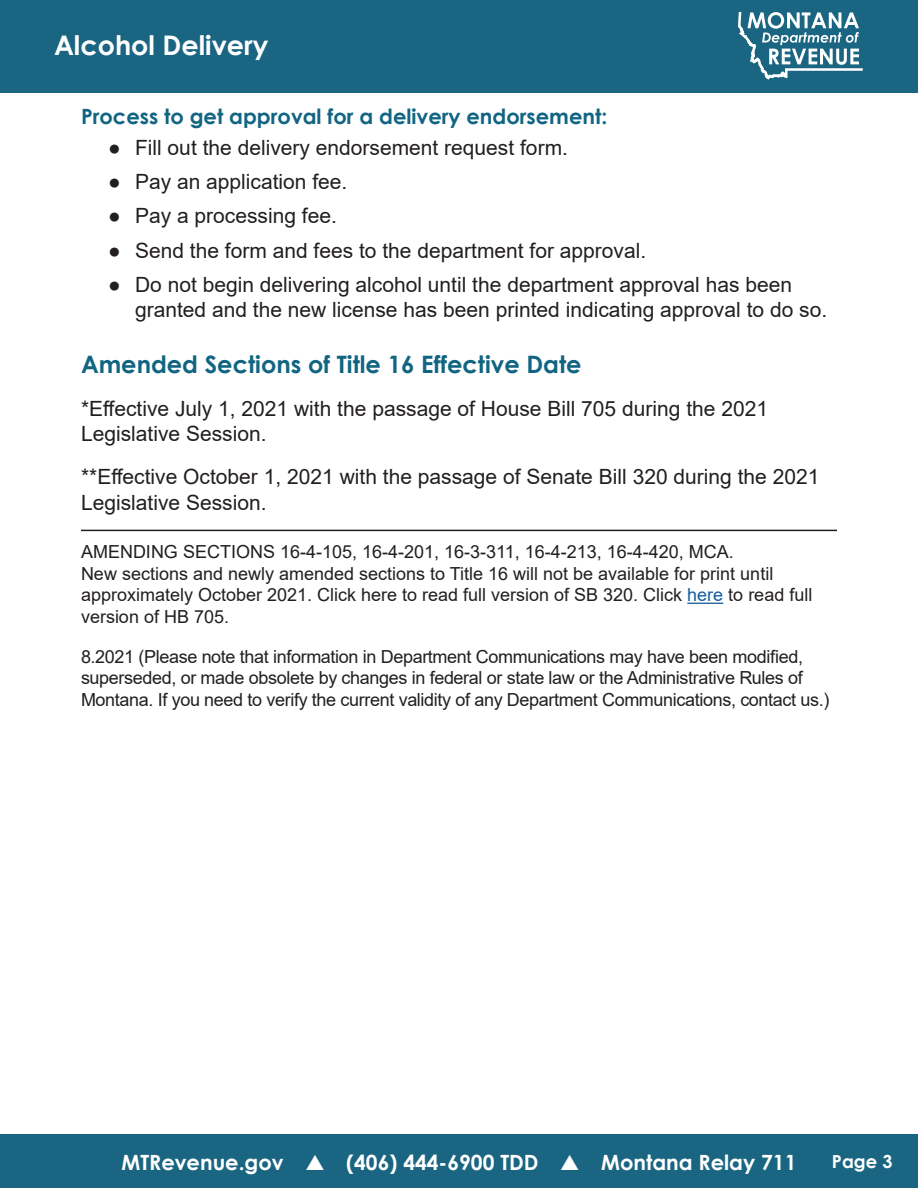
<style>
.page{position:relative;width:918px;height:1188px;background:#fff}
.page>*{position:absolute;margin:0;border:0;box-sizing:border-box;transform-origin:0 0}
.t1{font:700 27px "Century Gothic";color:#fff}
.t2{font:700 24px "Century Gothic";color:#116582}
.t3{font:21px/25.2px "Arial";color:#231f20}
.t4{font:700 21px "Century Gothic";color:#fff}
.t5{font:700 21px "Century Gothic";color:#116582}
.t6{font:18px/21.6px "Arial";letter-spacing:-.02em;color:#231f20}
.t7{font:18px/21.6px "Arial";color:#231f20}
.t8{font:700 18px "Century Gothic";color:#fff}
.s1{color:#175d9e}
</style>
<div class="page">
<div style="left:0;top:1134px;width:918px;height:54px;background:#1a6582"></div>
<div style="left:0;top:0;width:918px;height:93px;background:#1a6582"></div>
<svg style="left:738px;top:11px;width:126px;height:68px"></svg>
<hr style="left:81px;top:530px;width:756px;height:1px;background:#231f20">
<hr style="left:687px;top:603px;width:36px;height:1px;background:#175d9e">
<svg style="left:306px;top:1154px;width:18px;height:16px"></svg>
<svg style="left:561px;top:1154px;width:18px;height:16px"></svg>
<p class="t1" style="left:54px;top:25px;width:216px">Alcohol Delivery</p>
<p class="t5" style="left:81px;top:100px;width:528px">Process to get approval for a delivery endorsement:</p>
<p class="t3" style="left:108px;top:135px;width:461px">● Fill out the delivery endorsement request form.</p>
<p class="t3" style="left:108px;top:169px;width:241px">● Pay an application fee.</p>
<p class="t3" style="left:108px;top:203px;width:230px">● Pay a processing fee.</p>
<p class="t3" style="left:108px;top:237px;width:540px">● Send the form and fees to the department for approval.</p>
<p class="t3" style="left:135px;top:272px;width:694px;text-indent:-27px">● Do not begin delivering alcohol until the department approval has been granted and the new license has been printed indicating approval to do so.</p>
<p class="t2" style="left:81px;top:346px;width:502px">Amended Sections of Title 16 Effective Date</p>
<p class="t3" style="left:81px;top:396px;width:689px">*Effective July 1, 2021 with the passage of House Bill 705 during the 2021<br>Legislative Session.</p>
<p class="t3" style="left:81px;top:464px;width:740px">**Effective October 1, 2021 with the passage of Senate Bill 320 during the 2021<br>Legislative Session.</p>
<p class="t7" style="left:81px;top:541px;width:733px">AMENDING SECTIONS 16-4-105, 16-4-201, 16-3-311, 16-4-213, 16-4-420, MCA.<br>New sections and newly amended sections to Title 16 will not be available for print until approximately October 2021. Click here to read full version of SB 320. Click <span class="s1">here</span> to read full version of HB 705.</p>
<p class="t6" style="left:81px;top:645px;width:750px">8.2021 (Please note that information in Department Communications may have been modified, superseded, or made obsolete by changes in federal or state law or the Administrative Rules of<br>Montana. If you need to verify the current validity of any Department Communications, contact us.)</p>
<p class="t4" style="left:122px;top:1146px;width:164px">MTRevenue.gov</p>
<p class="t4" style="left:346px;top:1146px;width:194px">(406) 444-6900 TDD</p>
<p class="t4" style="left:601px;top:1146px;width:197px">Montana Relay 711</p>
<p class="t8" style="left:832px;top:1148px;width:62px">Page 3</p>
</div>
